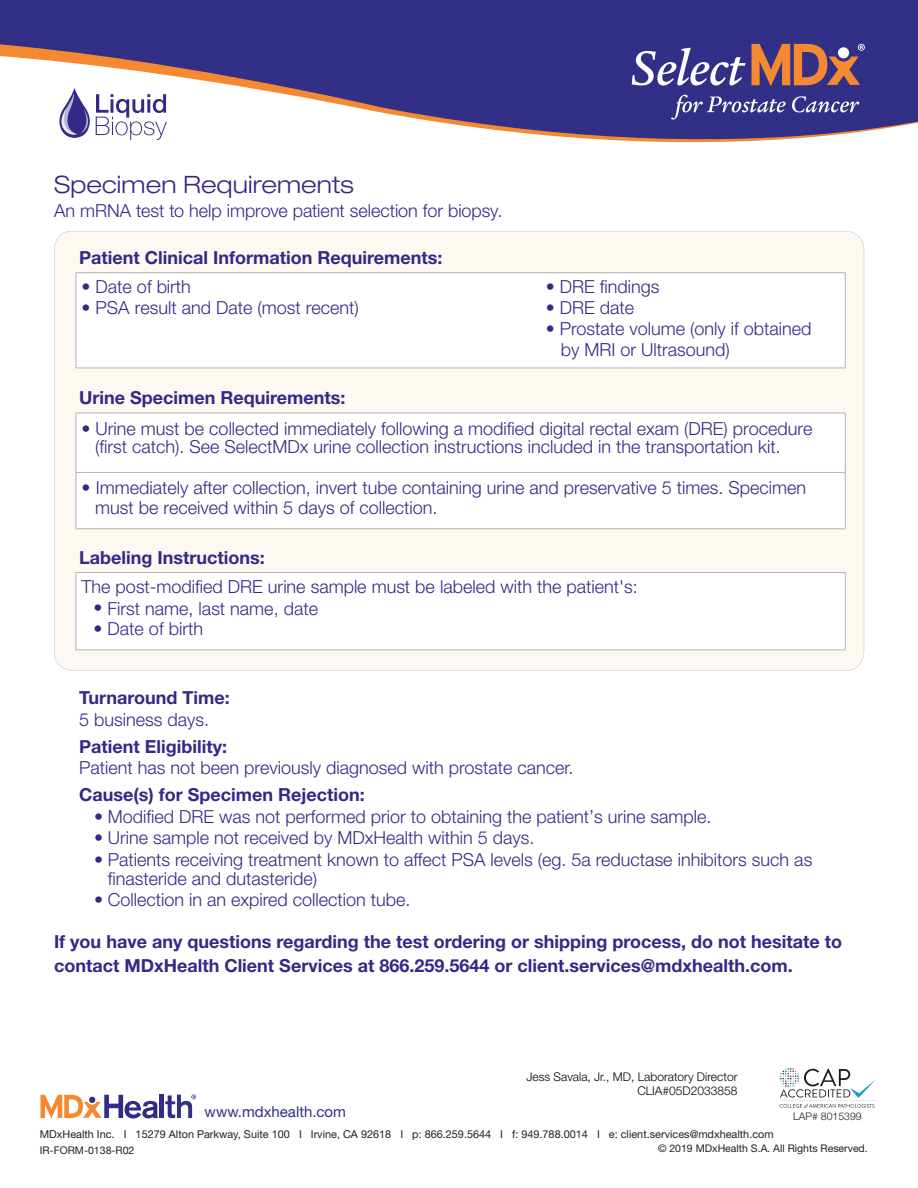
<style>
.page{position:relative;width:918px;height:1188px;background:#fff}
.page>*{position:absolute;margin:0;border:0;box-sizing:border-box;transform-origin:0 0}
.t1{font:300 expanded 24px "Helvetica Neue LT Std";letter-spacing:.005em;color:#332986}
.t2{font:300 18px/21px "Helvetica Neue LT Std";color:#332986}
.t3{font:700 18px/24px "Helvetica Neue LT Std";color:#332986}
.t4{font:15px "Helvetica Neue LT Std";color:#322f86}
.t5{font:300 12px/14.4px "Helvetica Neue LT Std";color:#040503;text-align:right}
.t6{font:10.8px "Helvetica Neue LT Std";color:#231f20}
.t7{font:10.5px "Helvetica Neue LT Std";color:#231f20}
.t8{font:10.5px "Helvetica Neue";color:#231f20}
.t9{font:300 10.5px "Helvetica Neue LT Std";color:#231f20}
</style>
<div class="page">
<div style="left:54px;top:231px;width:810px;height:440px;background:#fef8f2"></div>
<svg style="left:77px;top:273px;width:768px;height:95px"></svg>
<hr style="left:76px;top:272px;width:464px;height:1px;background:#b2b3b7">
<hr style="left:76px;top:273px;width:1px;height:95px;background:#b2b3b7">
<hr style="left:540px;top:272px;width:306px;height:1px;background:#b2b3b7">
<hr style="left:845px;top:273px;width:1px;height:95px;background:#b2b3b7">
<hr style="left:76px;top:368px;width:464px;height:1px;background:#b2b3b7">
<hr style="left:540px;top:368px;width:306px;height:1px;background:#b2b3b7">
<svg style="left:77px;top:414px;width:768px;height:114px"></svg>
<hr style="left:76px;top:413px;width:770px;height:1px;background:#b2b3b7">
<hr style="left:76px;top:413px;width:1px;height:59px;background:#b2b3b7">
<hr style="left:845px;top:413px;width:1px;height:59px;background:#b2b3b7">
<hr style="left:76px;top:472px;width:770px;height:1px;background:#b2b3b7">
<hr style="left:76px;top:473px;width:1px;height:55px;background:#b2b3b7">
<hr style="left:845px;top:473px;width:1px;height:55px;background:#b2b3b7">
<hr style="left:76px;top:528px;width:770px;height:1px;background:#b2b3b7">
<div style="left:76px;top:573px;width:769px;height:77px;background:#fff"></div>
<hr style="left:76px;top:572px;width:770px;height:1px;background:#b2b3b7">
<hr style="left:76px;top:573px;width:1px;height:77px;background:#b2b3b7">
<hr style="left:845px;top:573px;width:1px;height:77px;background:#b2b3b7">
<hr style="left:76px;top:650px;width:770px;height:1px;background:#b2b3b7">
<svg style="left:780px;top:1068px;width:96px;height:40px"></svg>
<hr style="left:160px;top:1095px;width:4px;height:23px;background:#332986">
<svg style="left:40px;top:1095px;width:118px;height:24px"></svg>
<svg style="left:165px;top:1095px;width:31px;height:23px"></svg>
<svg style="left:0;top:0;width:918px;height:143px;fill:#322f87"></svg>
<svg style="left:632px;top:48px;width:113px;height:38px"></svg>
<svg style="left:752px;top:44px;width:113px;height:42px;background:#99615f"></svg>
<svg style="left:792px;top:96px;width:67px;height:16px"></svg>
<svg style="left:671px;top:95px;width:115px;height:25px;background:#56539c"></svg>
<svg style="left:600px;top:280px;width:7px;height:13px"></svg>
<h1 class="t1" style="left:54px;top:170px;width:301px">Specimen Requirements</h1>
<p class="t2" style="left:54px;top:199px;width:450px">An mRNA test to help improve patient selection for biopsy.</p>
<p class="t3" style="left:79px;top:245px;width:365px">Patient Clinical Information Requirements:</p>
<p class="t2" style="left:82px;top:275px;width:111px">• Date of birth</p>
<p class="t2" style="left:82px;top:296px;width:279px">• PSA result and Date (most recent)</p>
<p class="t3" style="left:79px;top:386px;width:268px">Urine Specimen Requirements:</p>
<p class="t2" style="left:546px;top:275px;width:115px">• DRE ndings</p>
<p class="t2" style="left:546px;top:296px;width:90px">• DRE date</p>
<p class="t2" style="left:561px;top:317px;width:252px;text-indent:-15px">• Prostate volume (only if obtained by MRI or Ultrasound)</p>
<p class="t2" style="left:95px;top:419px;width:719px;line-height:18.1px;text-indent:-13px">• Urine must be collected immediately following a modified digital rectal exam (DRE) procedure (fi rst catch). See SelectMDx urine collection instructions included in the transportation kit.</p>
<p class="t2" style="left:95px;top:477px;width:712px;line-height:19.6px;text-indent:-14px">• Immediately after collection, invert tube containing urine and preservative 5 times. Specimen must be received within 5 days of collection.</p>
<p class="t3" style="left:79px;top:545px;width:187px">Labeling Instructions:</p>
<p class="t2" style="left:82px;top:575px;width:558px">The post-modified DRE urine sample must be labeled with the patient's:</p>
<p class="t2" style="left:94px;top:598px;width:226px">• First name, last name, date</p>
<p class="t2" style="left:94px;top:617px;width:111px">• Date of birth</p>
<p class="t3" style="left:79px;top:685px;width:152px">Turnaround Time:</p>
<p class="t2" style="left:79px;top:708px;width:131px">5 business days.</p>
<p class="t3" style="left:79px;top:734px;width:149px">Patient Eligibility:</p>
<p class="t2" style="left:79px;top:757px;width:496px">Patient has not been previously diagnosed with prostate cancer.</p>
<p class="t3" style="left:79px;top:782px;width:287px">Cause(s) for Specimen Rejection:</p>
<p class="t2" style="left:94px;top:806px;width:619px">• Modified DRE was not performed prior to obtaining the patient’s urine sample.</p>
<p class="t2" style="left:94px;top:827px;width:442px">• Urine sample not received by MDxHealth within 5 days.</p>
<p class="t2" style="left:116px;top:850px;width:698px;line-height:18.6px;text-indent:-21px">• Patients receiving treatment known to affect PSA levels (eg. 5a reductase inhibitors such as nasteride and dutasteride)</p>
<p class="t2" style="left:94px;top:889px;width:318px">• Collection in an expired collection tube.</p>
<p class="t3" style="left:54px;top:929px;width:790px">If you have any questions regarding the test ordering or shipping process, do not hesitate to contact MDxHealth Client Services at 866.259.5644 or client.services@mdxhealth.com.</p>
<p class="t4" style="left:205px;top:1103px;width:143px">www.mdxhealth.com</p>
<p class="t5" style="left:526px;top:1069px;width:212px">Jess Savala, Jr., MD, Laboratory Director<br>CLIA#05D2033858</p>
<p class="t6" style="left:40px;top:1127px;width:735px">MDxHealth Inc. I 15279 Alton Parkway, Suite 100 I Irvine, CA 92618 I p: 866.259.5644 I f: 949.788.0014 I e: client.services@mdxhealth.com</p>
<p class="t9" style="left:793px;top:1110px;width:70px">LAP# 8015399</p>
<p class="t8" style="left:40px;top:1142px;width:96px">IR-FORM-0138-R02</p>
<p class="t7" style="left:658px;top:1142px;width:211px">© 2019 MDxHealth S.A. All Rights Reserved.</p>
</div>
